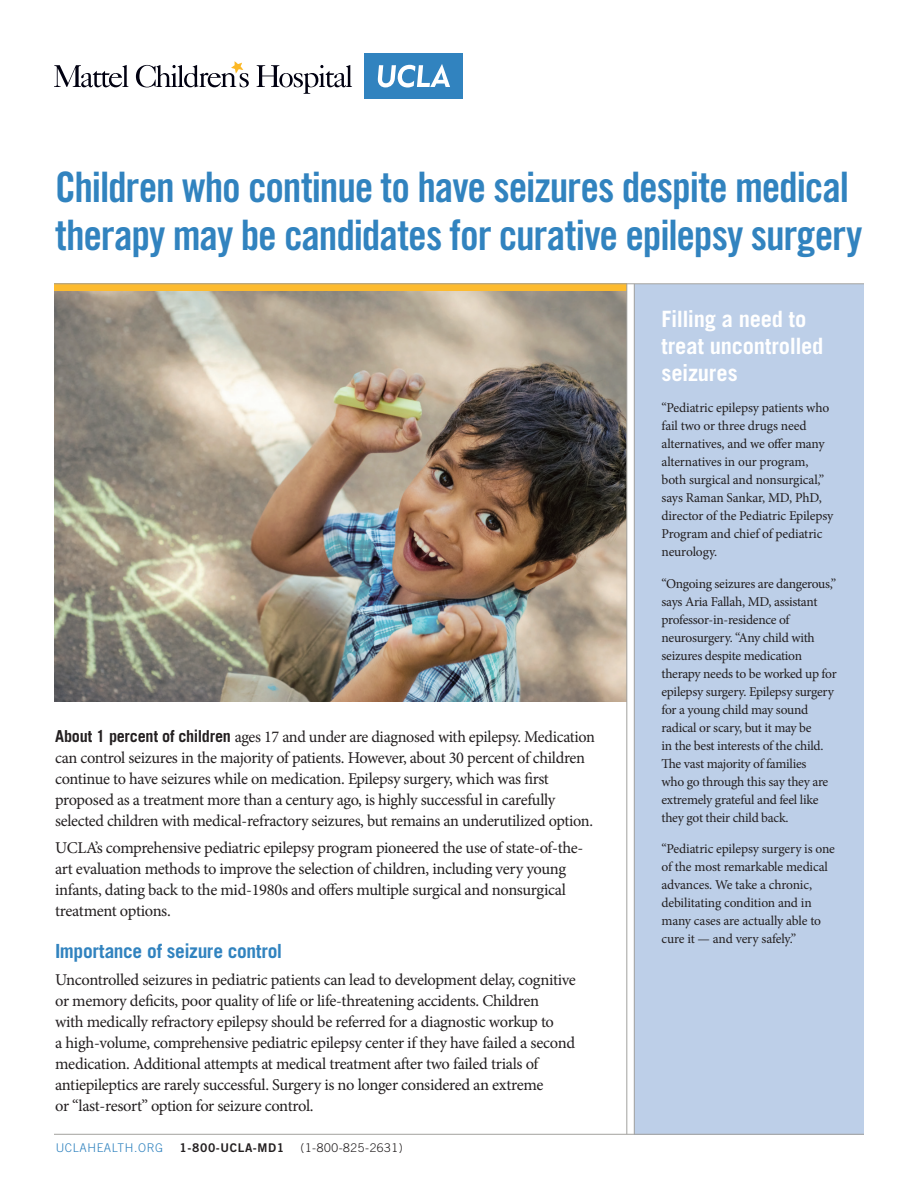
<style>
.page{position:relative;width:918px;height:1188px;background:#fff}
.page>*{position:absolute;margin:0;border:0;box-sizing:border-box;transform-origin:0 0}
.Headline{font:42px/48px "Trade Gothic Bold Cond Twenty";letter-spacing:-.025em;color:#3183bf}
.Sidebar_head{font:700 22.5px/27px "Trade Gothic";letter-spacing:-.01em;color:#fff}
.Blue_Subhead{font:700 19.5px "Trade Gothic";letter-spacing:-.02em;color:#3183bf}
.Body_copy{font:16.5px/21px "Minion Pro";letter-spacing:-.02em;color:#231f20}
.Sidebar_Copy{font:13.5px/18px "Minion Pro";letter-spacing:-.02em;color:#231f20}
.t1{font:300 12px "Trade Gothic";letter-spacing:.05em;color:#231f20}
.t2{font:300 12px "Trade Gothic";letter-spacing:.05em;color:#3183bf}
.t3{font:12px "Trade Gothic Bold Two";letter-spacing:.05em;color:#231f20}
.s1{font-family:"Trade Gothic";font-weight:700}
</style>
<div class="page">
<img style="left:54px;top:291px;width:573px;height:410px">
<div style="left:634px;top:284px;width:230px;height:850px;background:#bdcfe8"></div>
<div style="left:54px;top:284px;width:573px;height:7px;background:#fdbb2e"></div>
<hr style="left:627px;top:284px;width:1px;height:850px;background:#a2a19e">
<hr style="left:54px;top:284px;width:810px;height:1px;background:#a2a19e">
<hr style="left:54px;top:1134px;width:810px;height:1px;background:#a2a19e">
<hr style="left:634px;top:284px;width:1px;height:850px;background:#a2a19e">
<div style="left:364px;top:54px;width:98px;height:45px;background:#3183bf"></div>
<svg style="left:378px;top:64px;width:72px;height:24px"></svg>
<svg style="left:54px;top:65px;width:74px;height:22px"></svg>
<svg style="left:136px;top:61px;width:113px;height:26px"></svg>
<svg style="left:257px;top:65px;width:95px;height:29px"></svg>
<p class="Headline" style="left:55px;top:162px;width:809px">Children who continue to have seizures despite medical therapy may be candidates for curative epilepsy surgery</p>
<p class="Body_copy" style="left:55px;top:726px;width:541px"><span class="s1">About 1 percent of children</span> ages 17 and under are diagnosed with epilepsy. Medication can control seizures in the majority of patients. However, about 30 percent of children continue to have seizures while on medication. Epilepsy surgery, which was first proposed as a treatment more than a century ago, is highly successful in carefully selected children with medical-refractory seizures, but remains an underutilized option.</p>
<p class="Body_copy" style="left:55px;top:838px;width:530px">UCLA’s comprehensive pediatric epilepsy program pioneered the use of state-of-the&shy;art evaluation methods to improve the selection of children, including very young infants, dating back to the mid-1980s and offers multiple surgical and nonsurgical treatment options.</p>
<p class="Blue_Subhead" style="left:55px;top:939px;width:229px">Importance of seizure control</p>
<p class="Body_copy" style="left:55px;top:970px;width:522px">Uncontrolled seizures in pediatric patients can lead to development delay, cognitive or memory deficits, poor quality of life or life-threatening accidents. Children<br>with medically refractory epilepsy should be referred for a diagnostic workup to<br>a high-volume, comprehensive pediatric epilepsy center if they have failed a second medication. Additional attempts at medical treatment after two failed trials of antiepileptics are rarely successful. Surgery is no longer considered an extreme<br>or “last-resort” option for seizure control.</p>
<p class="t2" style="left:56px;top:1140px;width:109px">UCLAHEALTH.ORG</p>
<p class="t3" style="left:180px;top:1140px;width:106px">1-800-UCLA-MD1</p>
<p class="t1" style="left:300px;top:1140px;width:104px">(1-800-825-2631)</p>
<p class="Sidebar_head" style="left:662px;top:305px;width:163px">Filling a need to treat uncontrolled seizures</p>
<p class="Sidebar_Copy" style="left:662px;top:399px;width:173px">“Pediatric epilepsy patients who fail two or three drugs need alternatives, and we offer many alternatives in our program, both surgical and nonsurgical,” says Raman Sankar, MD, PhD, director of the Pediatric Epilepsy<br>Program and chief of pediatric neurology.</p>
<p class="Sidebar_Copy" style="left:662px;top:575px;width:177px">“Ongoing seizures are dangerous,” says Aria Fallah, MD, assistant professor-in-residence of neurosurgery. “Any child with seizures despite medication therapy needs to be worked up for epilepsy surgery. Epilepsy surgery for a young child may sound radical or scary, but it may be<br>in the best interests of the child.<br>The vast majority of families<br>who go through this say they are extremely grateful and feel like they got their child back.</p>
<p class="Sidebar_Copy" style="left:662px;top:840px;width:175px">“Pediatric epilepsy surgery is one of the most remarkable medical advances. We take a chronic, debilitating condition and in many cases are actually able to cure it — and very safely.”</p>
</div>
